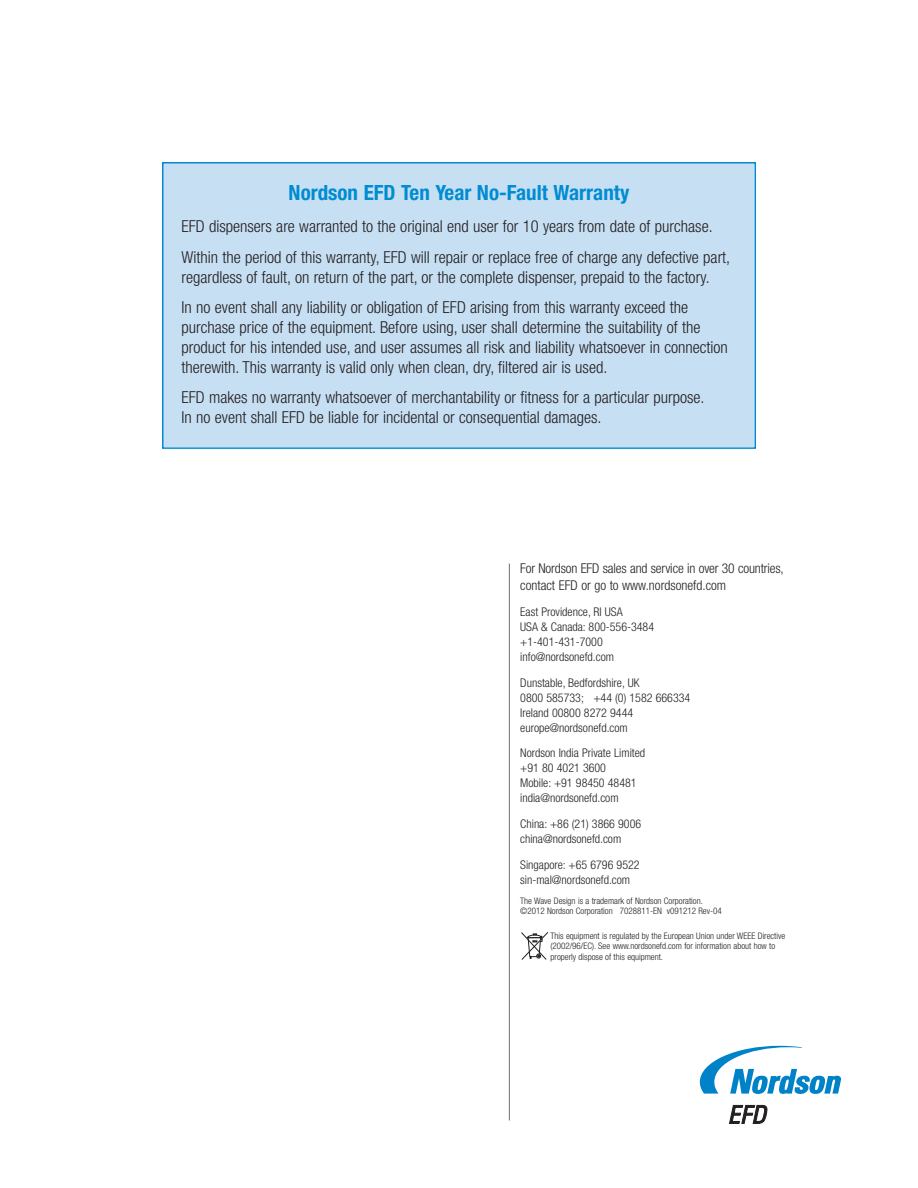
<style>
.page{position:relative;width:918px;height:1188px;background:#fff}
.page>*{position:absolute;margin:0;border:0;box-sizing:border-box;transform-origin:0 0}
.t1{font:700 condensed 21px "Helvetica Neue";color:#008cd2}
.t2{font:300 condensed 16.5px/19.8px "Helvetica Neue";color:#231f20}
.t3{font:300 condensed 13.5px/17.2px "Helvetica Neue";letter-spacing:-.01em;color:#231f20}
.t4{font:300 condensed 12px/15px "Helvetica Neue";color:#231f20}
.t5{font:300 condensed 9px/10.4px "Helvetica Neue";color:#231f20}
</style>
<div class="page">
<div style="left:164px;top:164px;width:590px;height:283px;background:#c7dff3"></div>
<div style="left:162px;top:162px;width:594px;height:287px;border:2px solid #008cd2"></div>
<svg style="left:521px;top:932px;width:27px;height:28px"></svg>
<hr style="left:509px;top:564px;width:1px;height:556px;background:#6c6d70">
<svg style="left:729px;top:1105px;width:38px;height:19px"></svg>
<svg style="left:700px;top:1046px;width:141px;height:48px"></svg>
<p class="t1" style="left:289px;top:185px;width:342px">Nordson EFD Ten Year No-Fault Warranty</p>
<p class="t2" style="left:181px;top:213px;width:550px;line-height:30.6px">EFD dispensers are warranted to the original end user for 10 years from date of purchase.<br>Within the period of this warranty, EFD will repair or replace free of charge any defective part,</p>
<p class="t2" style="left:181px;top:263px;width:530px;line-height:30.6px">regardless of fault, on return of the part, or the complete dispenser, prepaid to the factory.<br>In no event shall any liability or obligation of EFD arising from this warranty exceed the</p>
<p class="t2" style="left:181px;top:319px;width:548px">purchase price of the equipment. Before using, user shall determine the suitability of the product for his intended use, and user assumes all risk and liability whatsoever in connection therewith. This warranty is valid only when clean, dry, filtered air is used.</p>
<p class="t2" style="left:181px;top:389px;width:524px">EFD makes no warranty whatsoever of merchantability or fitness for a particular purpose.<br>In no event shall EFD be liable for incidental or consequential damages.</p>
<p class="t3" style="left:520px;top:560px;width:265px">For Nordson EFD sales and service in over 30 countries, contact EFD or go to www.nordsonefd.com</p>
<p class="t4" style="left:520px;top:605px;width:135px">East Providence, RI USA<br>USA &amp; Canada: 800-556-3484 +1-401-431-7000 info@nordsonefd.com</p>
<p class="t4" style="left:520px;top:676px;width:172px">Dunstable, Bedfordshire, UK<br>0800 585733; +44 (0) 1582 666334<br>Ireland 00800 8272 9444 europe@nordsonefd.com</p>
<p class="t4" style="left:520px;top:747px;width:126px">Nordson India Private Limited +91 80 4021 3600<br>Mobile: +91 98450 48481 india@nordsonefd.com</p>
<p class="t4" style="left:520px;top:817px;width:122px">China: +86 (21) 3866 9006 china@nordsonefd.com</p>
<p class="t4" style="left:520px;top:858px;width:121px">Singapore: +65 6796 9522 sin-mal@nordsonefd.com</p>
<p class="t5" style="left:520px;top:896px;width:203px;line-height:10.8px">The Wave Design is a trademark of Nordson Corporation. ©2012 Nordson Corporation 7028811-EN v091212 Rev-04</p>
<p class="t5" style="left:551px;top:931px;width:236px">This equipment is regulated by the European Union under WEEE Directive (2002/96/EC). See www.nordsonefd.com for information about how to properly dispose of this equipment.</p>
</div>
